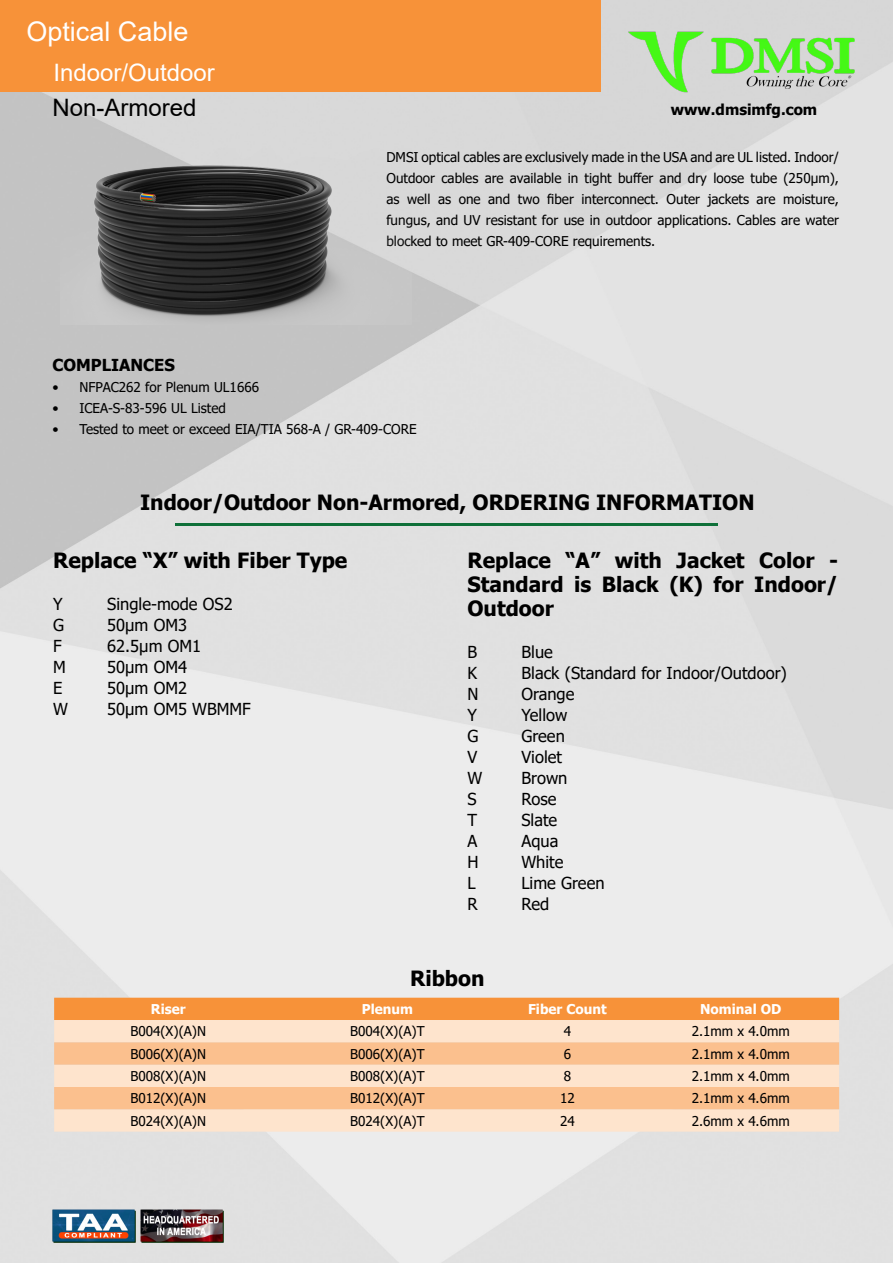
<style>
.page{position:relative;width:893px;height:1263px;background:#fff}
.page>*{position:absolute;margin:0;border:0;box-sizing:border-box;transform-origin:0 0}
.t1{font:27px "Arial";color:#fff}
.t2{font:24px "Arial";color:#fff}
.t3{font:24px "Arial";color:#000}
.t4{font:700 21px/24px "Tahoma";color:#000;text-align:justify}
.t5{font:16.5px "Tahoma";color:#000}
.t6{font:700 16.5px "Tahoma";color:#000}
.t7{font:700 15px "Tahoma";color:#000}
.t8{font:13.5px/21px "Tahoma";color:#000;text-align:justify}
.t9{font:700 13.5px "Tahoma";color:#fff}
</style>
<div class="page">
<img style="left:0;top:0;width:893px;height:1263px">
<img style="left:625px;top:30px;width:233px;height:63px">
<div style="left:0;top:0;width:601px;height:92px;background:#f79239"></div>
<img style="left:52px;top:1209px;width:83px;height:34px">
<img style="left:140px;top:1209px;width:83px;height:34px">
<img style="left:60px;top:148px;width:352px;height:177px">
<hr style="left:176px;top:523px;width:542px;height:2px;background:#0f7039">
<div style="left:54px;top:998px;width:785px;height:22px;background:#f79239"></div>
<div style="left:54px;top:1020px;width:785px;height:112px;background:#fee4cd"></div>
<svg style="left:54px;top:1042px;width:785px;height:23px;background:#fac190"></svg>
<div style="left:54px;top:1087px;width:785px;height:22px;background:#fbc08e"></div>
<h1 class="t1" style="left:26px;top:13px;width:164px">Optical Cable</h1>
<h2 class="t2" style="left:53px;top:56px;width:163px">Indoor/Outdoor</h2>
<h2 class="t3" style="left:52px;top:91px;width:146px">Non-Armored</h2>
<p class="t7" style="left:671px;top:99px;width:148px">www.dmsimfg.com</p>
<p class="t8" style="left:386px;top:147px;width:454px">DMSI optical cables are exclusively made in the USA and are UL listed. Indoor/ Outdoor cables are available in tight buffer and dry loose tube (250µm), as well as one and two fiber interconnect. Outer jackets are moisture, fungus, and UV resistant for use in outdoor applications. Cables are water blocked to meet GR-409-CORE requirements.</p>
<p class="t6" style="left:52px;top:353px;width:124px">COMPLIANCES</p>
<p class="t8" style="left:52px;top:377px;width:208px">• NFPAC262 for Plenum UL1666</p>
<p class="t8" style="left:52px;top:398px;width:175px">• ICEA-S-83-596 UL Listed</p>
<p class="t8" style="left:52px;top:419px;width:366px">• Tested to meet or exceed EIA/TIA 568-A / GR-409-CORE</p>
<p class="t4" style="left:140px;top:491px;width:616px">Indoor/Outdoor Non-Armored, ORDERING INFORMATION</p>
<p class="t4" style="left:53px;top:549px;width:296px">Replace “X” with Fiber Type</p>
<p class="t5" style="left:53px;top:593px;width:11px">Y</p>
<p class="t5" style="left:107px;top:593px;width:127px">Single-mode OS2</p>
<p class="t5" style="left:53px;top:614px;width:13px">G</p>
<p class="t5" style="left:107px;top:614px;width:81px">50µm OM3</p>
<p class="t5" style="left:53px;top:635px;width:10px">F</p>
<p class="t5" style="left:107px;top:635px;width:95px">62.5µm OM1</p>
<p class="t5" style="left:53px;top:656px;width:14px">M</p>
<p class="t5" style="left:107px;top:656px;width:81px">50µm OM4</p>
<p class="t5" style="left:53px;top:677px;width:11px">E</p>
<p class="t5" style="left:107px;top:677px;width:81px">50µm OM2</p>
<p class="t5" style="left:53px;top:698px;width:16px">W</p>
<p class="t5" style="left:107px;top:698px;width:145px">50µm OM5 WBMMF</p>
<p class="t4" style="left:467px;top:549px;width:372px">Replace “A” with Jacket Color - Standard is Black (K) for Indoor/ Outdoor</p>
<p class="t5" style="left:467px;top:641px;width:11px">B</p>
<p class="t5" style="left:521px;top:641px;width:33px">Blue</p>
<p class="t5" style="left:467px;top:662px;width:11px">K</p>
<p class="t5" style="left:521px;top:662px;width:267px">Black (Standard for Indoor/Outdoor)</p>
<p class="t5" style="left:467px;top:683px;width:13px">N</p>
<p class="t5" style="left:521px;top:683px;width:55px">Orange</p>
<p class="t5" style="left:467px;top:704px;width:11px">Y</p>
<p class="t5" style="left:521px;top:704px;width:48px">Yellow</p>
<p class="t5" style="left:467px;top:725px;width:13px">G</p>
<p class="t5" style="left:521px;top:725px;width:45px">Green</p>
<p class="t5" style="left:467px;top:746px;width:11px">V</p>
<p class="t5" style="left:521px;top:746px;width:42px">Violet</p>
<p class="t5" style="left:467px;top:767px;width:16px">W</p>
<p class="t5" style="left:521px;top:767px;width:48px">Brown</p>
<p class="t5" style="left:467px;top:788px;width:11px">S</p>
<p class="t5" style="left:521px;top:788px;width:36px">Rose</p>
<p class="t5" style="left:467px;top:809px;width:11px">T</p>
<p class="t5" style="left:521px;top:809px;width:37px">Slate</p>
<p class="t5" style="left:467px;top:830px;width:11px">A</p>
<p class="t5" style="left:521px;top:830px;width:38px">Aqua</p>
<p class="t5" style="left:467px;top:851px;width:13px">H</p>
<p class="t5" style="left:521px;top:851px;width:44px">White</p>
<p class="t5" style="left:467px;top:872px;width:10px">L</p>
<p class="t5" style="left:521px;top:872px;width:85px">Lime Green</p>
<p class="t5" style="left:467px;top:893px;width:12px">R</p>
<p class="t5" style="left:521px;top:893px;width:29px">Red</p>
<p class="t4" style="left:410px;top:967px;width:76px">Ribbon</p>
<p class="t9" style="left:151px;top:1000px;width:36px">Riser</p>
<p class="t9" style="left:362px;top:1000px;width:53px">Plenum</p>
<p class="t9" style="left:528px;top:1000px;width:80px">Fiber Count</p>
<p class="t9" style="left:700px;top:1000px;width:83px">Nominal OD</p>
<p class="t8" style="left:130px;top:1022px;width:77px">B004(X)(A)N</p>
<p class="t8" style="left:350px;top:1022px;width:76px">B004(X)(A)T</p>
<p class="t8" style="left:564px;top:1022px;width:9px">4</p>
<p class="t8" style="left:692px;top:1022px;width:100px">2.1mm x 4.0mm</p>
<p class="t8" style="left:130px;top:1044px;width:77px">B006(X)(A)N</p>
<p class="t8" style="left:350px;top:1044px;width:76px">B006(X)(A)T</p>
<p class="t8" style="left:564px;top:1044px;width:9px">6</p>
<p class="t8" style="left:692px;top:1044px;width:100px">2.1mm x 4.0mm</p>
<p class="t8" style="left:130px;top:1066px;width:77px">B008(X)(A)N</p>
<p class="t8" style="left:350px;top:1066px;width:76px">B008(X)(A)T</p>
<p class="t8" style="left:564px;top:1066px;width:9px">8</p>
<p class="t8" style="left:692px;top:1066px;width:100px">2.1mm x 4.0mm</p>
<p class="t8" style="left:130px;top:1089px;width:77px">B012(X)(A)N</p>
<p class="t8" style="left:350px;top:1089px;width:76px">B012(X)(A)T</p>
<p class="t8" style="left:560px;top:1089px;width:16px">12</p>
<p class="t8" style="left:692px;top:1089px;width:100px">2.1mm x 4.6mm</p>
<p class="t8" style="left:130px;top:1111px;width:77px">B024(X)(A)N</p>
<p class="t8" style="left:350px;top:1111px;width:76px">B024(X)(A)T</p>
<p class="t8" style="left:560px;top:1111px;width:16px">24</p>
<p class="t8" style="left:692px;top:1111px;width:100px">2.6mm x 4.6mm</p>
</div>
